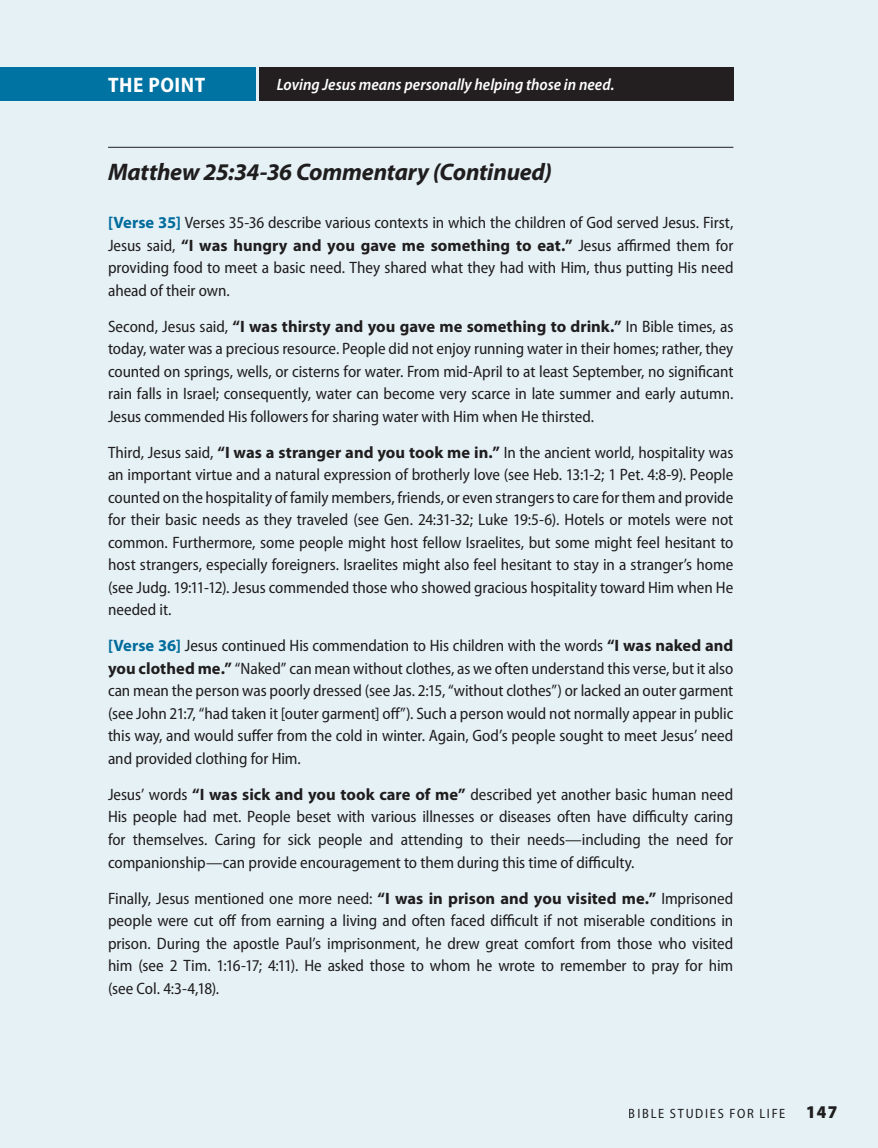
<style>
.page{position:relative;width:878px;height:1148px;background:#e6f1f6}
.page>*{position:absolute;margin:0;border:0;box-sizing:border-box;transform-origin:0 0}
.t1{font:italic 700 24px "Myriad Pro";letter-spacing:-.01em;color:#231f20}
.t2{font:700 semi-condensed 21px "Myriad Pro";letter-spacing:.025em;color:#fff}
.t3{font:semi-condensed 16.5px/22.5px "Myriad Pro";letter-spacing:-.005em;color:#231f20;text-align:justify}
.t4{font:italic 600 semi-condensed 16.5px "Myriad Pro";color:#fff}
.t5{font:semi-condensed 13.5px "Myriad Pro";letter-spacing:.125em;color:#231f20}
.s1{font-weight:700;font-stretch:normal;color:#0073a2}
.s2{font-weight:700;font-stretch:normal}
.s3{font-weight:900;font-size:18px}
</style>
<div class="page">
<div style="left:259px;top:68px;width:474px;height:33px;background:#231f20"></div>
<div style="left:0;top:68px;width:256px;height:33px;background:#0073a2"></div>
<hr style="left:108px;top:147px;width:625px;height:1px;background:#231f20">
<p class="t2" style="left:108px;top:73px;width:98px">THE POINT</p>
<p class="t4" style="left:277px;top:76px;width:339px">Loving Jesus means personally helping those in need.</p>
<h1 class="t1" style="left:108px;top:159px;width:445px">Matthew 25:34-36 Commentary (Continued)</h1>
<p class="t3" style="left:108px;top:212px;width:627px"><span class="s1">[Verse 35]</span> Verses 35-36 describe various contexts in which the children of God served Jesus. First, Jesus said, <span class="s2">“I was hungry and you gave me something to eat.”</span> Jesus affirmed them for providing food to meet a basic need. They shared what they had with Him, thus putting His need ahead of their own.</p>
<p class="t3" style="left:108px;top:315px;width:627px">Second, Jesus said, <span class="s2">“I was thirsty and you gave me something to drink.”</span> In Bible times, as today, water was a precious resource. People did not enjoy running water in their homes; rather, they counted on springs, wells, or cisterns for water. From mid-April to at least September, no significant rain falls in Israel; consequently, water can become very scarce in late summer and early autumn.<br>Jesus commended His followers for sharing water with Him when He thirsted.</p>
<p class="t3" style="left:108px;top:441px;width:627px">Third, Jesus said, <span class="s2">“I was a stranger and you took me in.”</span> In the ancient world, hospitality was an important virtue and a natural expression of brotherly love (see Heb. 13:1-2; 1 Pet. 4:8-9). People counted on the hospitality of family members, friends, or even strangers to care for them and provide for their basic needs as they traveled (see Gen. 24:31-32; Luke 19:5-6). Hotels or motels were not common. Furthermore, some people might host fellow Israelites, but some might feel hesitant to host strangers, especially foreigners. Israelites might also feel hesitant to stay in a stranger’s home (see Judg. 19:11-12). Jesus commended those who showed gracious hospitality toward Him when He needed it.</p>
<p class="t3" style="left:108px;top:635px;width:627px"><span class="s1">[Verse 36]</span> Jesus continued His commendation to His children with the words <span class="s2">“I was naked and you clothed me.”</span> “Naked” can mean without clothes, as we often understand this verse, but it also can mean the person was poorly dressed (see Jas. 2:15, “without clothes”) or lacked an outer garment (see John 21:7, “had taken it [outer garment] off”). Such a person would not normally appear in public this way, and would suffer from the cold in winter. Again, God’s people sought to meet Jesus’ need and provided clothing for Him.</p>
<p class="t3" style="left:108px;top:783px;width:626px">Jesus’ words <span class="s2">“I was sick and you took care of me”</span> described yet another basic human need His people had met. People beset with various illnesses or diseases often have difficulty caring for themselves. Caring for sick people and attending to their needs—including the need for companionship—can provide encouragement to them during this time of difficulty.</p>
<p class="t3" style="left:108px;top:887px;width:627px">Finally, Jesus mentioned one more need: <span class="s2">“I was in prison and you visited me.”</span> Imprisoned people were cut off from earning a living and often faced difficult if not miserable conditions in prison. During the apostle Paul’s imprisonment, he drew great comfort from those who visited him (see 2 Tim. 1:16-17; 4:11). He asked those to whom he wrote to remember to pray for him (see Col. 4:3-4,18).</p>
<p class="t5" style="left:629px;top:1106px;width:210px">BIBLE STUDIES FOR LIFE <span class="s3">147</span></p>
</div>
